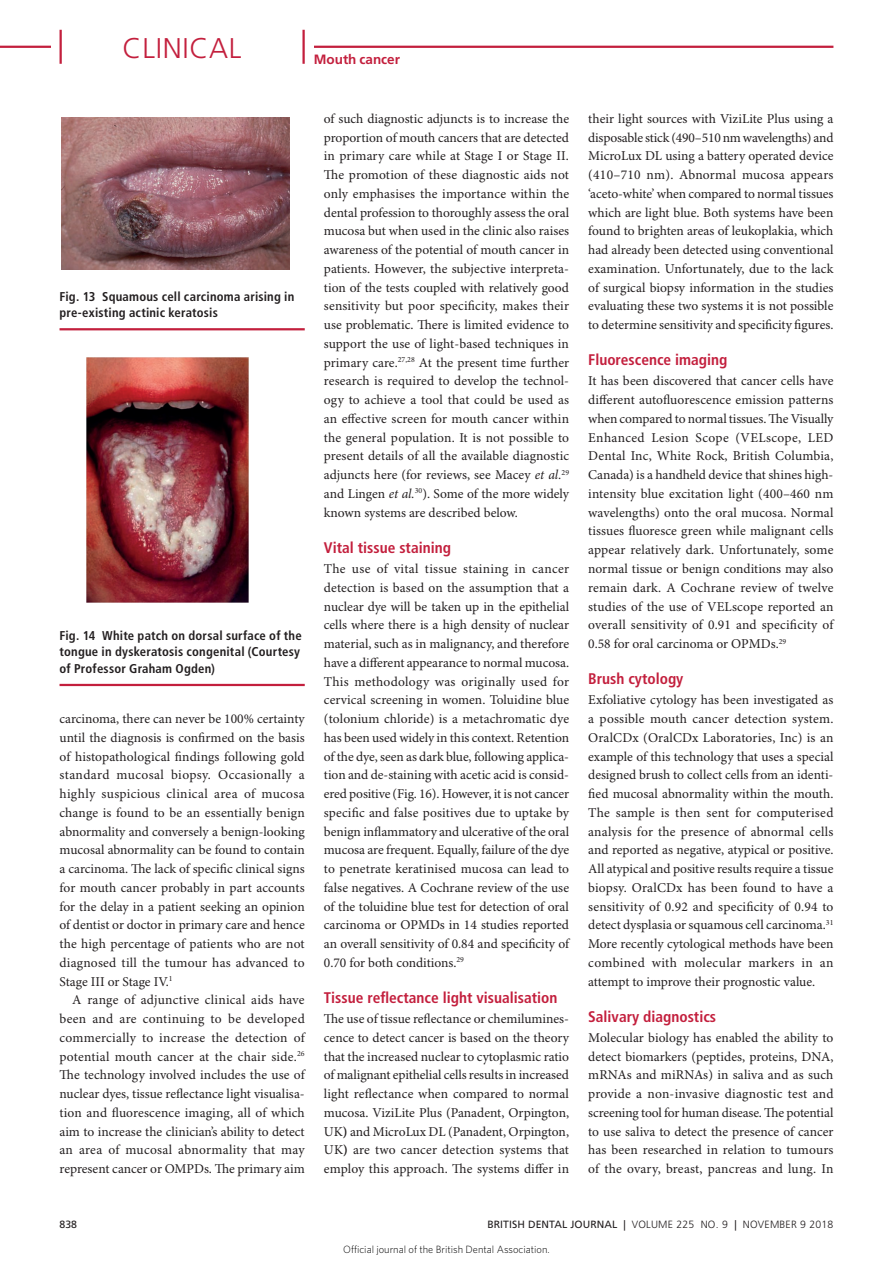
<style>
.page{position:relative;width:893px;height:1263px;background:#fff}
.page>*{position:absolute;margin:0;border:0;box-sizing:border-box;transform-origin:0 0}
.t1{font:300 28.5px "Frutiger LT Std";letter-spacing:.025em;color:#c31f3d}
.crosshead_2{font:700 condensed 15.3px "Frutiger LT Std";color:#c31f3d}
.body_fullout{font:13.5px/18.8px "Minion Pro";letter-spacing:.005em;color:#231f20;text-align:justify}
.body{font:13.5px/18.8px "Minion Pro";color:#231f20;text-align:justify}
.t2{font:700 13.5px "Frutiger LT Std";color:#c31f3d}
.table_fig_caption{font:700 condensed 12.75px/16.5px "Frutiger LT Std";letter-spacing:.015em;color:#231f20}
.t3{font:300 10.5px "Frutiger LT Std";letter-spacing:.02em;color:#231f20}
.t4{font:300 10.5px "Whitney";color:#000}
.t5{font:10.5px "Frutiger LT Std";color:#231f20}
.s1{font-style:italic}
.s2{font-weight:700}
.s3{font-weight:400}
</style>
<div class="page">
<hr style="left:60px;top:328px;width:245px;height:2px;background:#c31f3d">
<img style="left:62px;top:117px;width:228px;height:153px">
<hr style="left:60px;top:684px;width:245px;height:2px;background:#c31f3d">
<img style="left:86px;top:357px;width:162px;height:245px">
<hr style="left:0;top:46px;width:833px;height:2px;background:#c31f3d">
<div style="left:51px;top:30px;width:262px;height:34px;background:#fff"></div>
<hr style="left:302px;top:30px;width:3px;height:34px;background:#c31f3d">
<hr style="left:60px;top:30px;width:2px;height:34px;background:#c31f3d">
<h1 class="t1" style="left:123px;top:32px;width:120px">CLINICAL</h1>
<p class="t2" style="left:314px;top:51px;width:88px">Mouth cancer</p>
<p class="table_fig_caption" style="left:60px;top:288px;width:236px">Fig. 13 Squamous cell carcinoma arising in pre-existing actinic keratosis</p>
<p class="table_fig_caption" style="left:60px;top:627px;width:244px">Fig. 14 White patch on dorsal surface of the tongue in dyskeratosis congenital (Courtesy of Professor Graham Ogden)</p>
<p class="body_fullout" style="left:60px;top:710px;width:247px">carcinoma, there can never be 100% certainty until the diagnosis is confirmed on the basis of histopathological findings following gold standard mucosal biopsy. Occasionally a highly suspicious clinical area of mucosa change is found to be an essentially benign abnormality and conversely a benign-looking mucosal abnormality can be found to contain a carcinoma. The lack of specific clinical signs for mouth cancer probably in part accounts for the delay in a patient seeking an opinion of dentist or doctor in primary care and hence the high percentage of patients who are not diagnosed till the tumour has advanced to Stage III or Stage IV.<sup>1</sup></p>
<p class="body" style="left:60px;top:991px;width:247px;text-indent:13px">A range of adjunctive clinical aids have been and are continuing to be developed commercially to increase the detection of potential mouth cancer at the chair side.<sup>26<br></sup>The technology involved includes the use of nuclear dyes, tissue reflectance light visualisa&shy;tion and fluorescence imaging, all of which aim to increase the clinician’s ability to detect an area of mucosal abnormality that may represent cancer or OMPDs. The primary aim</p>
<p class="body" style="left:324px;top:110px;width:247px">of such diagnostic adjuncts is to increase the proportion of mouth cancers that are detected in primary care while at Stage I or Stage II.<br>The promotion of these diagnostic aids not only emphasises the importance within the dental profession to thoroughly assess the oral mucosa but when used in the clinic also raises awareness of the potential of mouth cancer in patients. However, the subjective interpreta&shy;tion of the tests coupled with relatively good sensitivity but poor specificity, makes their use problematic. There is limited evidence to support the use of light-based techniques in primary care.<sup>27,28</sup> At the present time further research is required to develop the technol&shy;ogy to achieve a tool that could be used as an effective screen for mouth cancer within the general population. It is not possible to present details of all the available diagnostic adjuncts here (for reviews, see Macey <span class="s1">et al.</span><sup>29 </sup>and Lingen <span class="s1">et al.</span><sup>30</sup>). Some of the more widely known systems are described below.</p>
<p class="crosshead_2" style="left:324px;top:538px;width:129px">Vital tissue staining</p>
<p class="body_fullout" style="left:324px;top:560px;width:247px">The use of vital tissue staining in cancer detection is based on the assumption that a nuclear dye will be taken up in the epithelial cells where there is a high density of nuclear material, such as in malignancy, and therefore have a different appearance to normal mucosa.<br>This methodology was originally used for cervical screening in women. Toluidine blue (tolonium chloride) is a metachromatic dye has been used widely in this context. Retention of the dye, seen as dark blue, following applica&shy;tion and de-staining with acetic acid is consid&shy;ered positive (Fig. 16). However, it is not cancer specific and false positives due to uptake by benign inflammatory and ulcerative of the oral mucosa are frequent. Equally, failure of the dye to penetrate keratinised mucosa can lead to false negatives. A Cochrane review of the use of the toluidine blue test for detection of oral carcinoma or OPMDs in 14 studies reported an overall sensitivity of 0.84 and specificity of 0.70 for both conditions.<sup>29</sup></p>
<p class="crosshead_2" style="left:324px;top:988px;width:235px">Tissue reflectance light visualisation</p>
<p class="body_fullout" style="left:324px;top:1010px;width:247px">The use of tissue reflectance or chemilumines&shy;cence to detect cancer is based on the theory that the increased nuclear to cytoplasmic ratio of malignant epithelial cells results in increased light reflectance when compared to normal mucosa. ViziLite Plus (Panadent, Orpington, UK<span class="s2">)</span> and MicroLux DL (Panadent, Orpington, UK<span class="s2">)</span> are two cancer detection systems that employ this approach. The systems differ in</p>
<p class="body_fullout" style="left:588px;top:110px;width:247px">their light sources with ViziLite Plus using a disposable stick (490–510 nm wavelengths) and MicroLux DL using a battery operated device (410–710 nm). Abnormal mucosa appears ‘aceto-white’ when compared to normal tissues which are light blue. Both systems have been found to brighten areas of leukoplakia, which had already been detected using conventional examination. Unfortunately, due to the lack of surgical biopsy information in the studies evaluating these two systems it is not possible to determine sensitivity and specificity figures.</p>
<p class="crosshead_2" style="left:588px;top:351px;width:141px">Fluorescence imaging</p>
<p class="body_fullout" style="left:588px;top:372px;width:247px">It has been discovered that cancer cells have different autofluorescence emission patterns when compared to normal tissues. The Visually Enhanced Lesion Scope (VELscope, LED Dental Inc, White Rock, British Columbia, Canada) is a handheld device that shines high&shy;intensity blue excitation light (400–460 nm wavelengths) onto the oral mucosa. Normal tissues fluoresce green while malignant cells appear relatively dark. Unfortunately, some normal tissue or benign conditions may also remain dark. A Cochrane review of twelve studies of the use of VELscope reported an overall sensitivity of 0.91 and specificity of 0.58 for oral carcinoma or OPMDs.<sup>29</sup></p>
<p class="crosshead_2" style="left:588px;top:670px;width:97px">Brush cytology</p>
<p class="body_fullout" style="left:588px;top:691px;width:247px">Exfoliative cytology has been investigated as a possible mouth cancer detection system.<br>OralCDx (OralCDx Laboratories, Inc) is an example of this technology that uses a special designed brush to collect cells from an identi&shy;fied mucosal abnormality within the mouth.<br>The sample is then sent for computerised analysis for the presence of abnormal cells and reported as negative, atypical or positive.<br>All atypical and positive results require a tissue biopsy. OralCDx has been found to have a sensitivity of 0.92 and specificity of 0.94 to detect dysplasia or squamous cell carcinoma.<sup>31<br></sup>More recently cytological methods have been combined with molecular markers in an attempt to improve their prognostic value.</p>
<p class="crosshead_2" style="left:588px;top:1007px;width:129px">Salivary diagnostics</p>
<p class="body_fullout" style="left:588px;top:1029px;width:247px">Molecular biology has enabled the ability to detect biomarkers (peptides, proteins, DNA, mRNAs and miRNAs) in saliva and as such provide a non-invasive diagnostic test and screening tool for human disease. The potential to use saliva to detect the presence of cancer has been researched in relation to tumours of the ovary, breast, pancreas and lung. In</p>
<p class="t5" style="left:60px;top:1218px;width:19px">838</p>
<p class="t3" style="left:487px;top:1219px;width:348px"><span class="s3">BRITISH DENTAL JOURNAL |</span> VOLUME 225 NO. 9 <span class="s3">|</span> NOVEMBER 9 2018</p>
<p class="t4" style="left:343px;top:1243px;width:208px">Official journal of the British Dental Association.</p>
</div>
